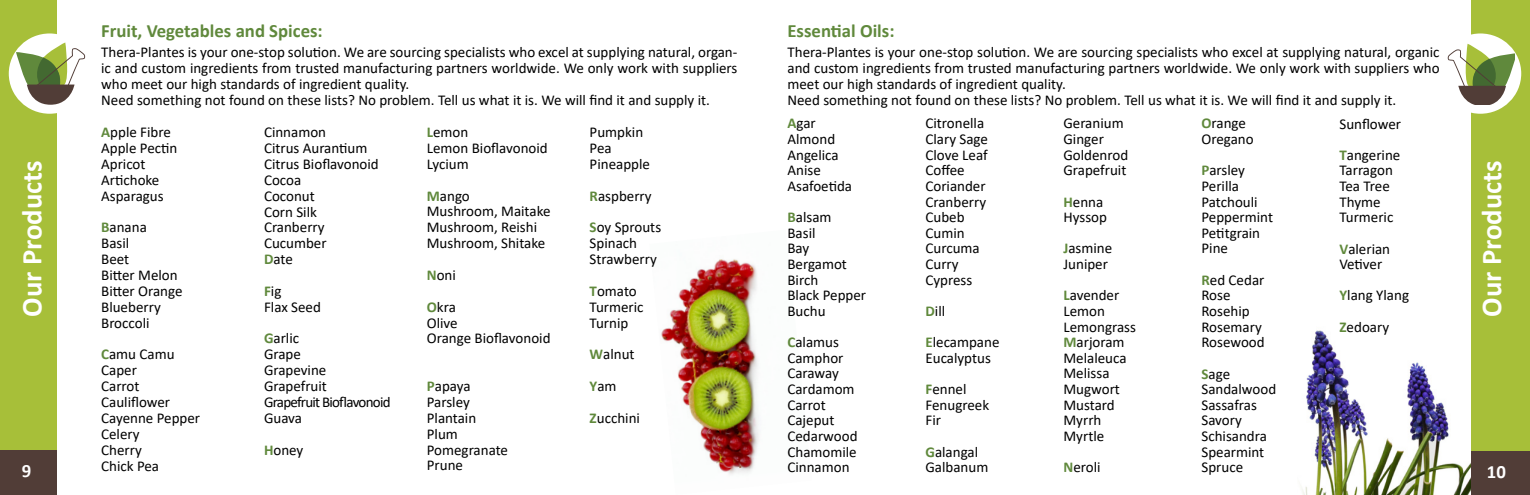
<style>
.page{position:relative;width:1530px;height:495px;background:#fff}
.page>*{position:absolute;margin:0;border:0;box-sizing:border-box;transform-origin:0 0}
.t1{font:700 28.75px "Calibri";color:#fff}
.t2{font:700 18.75px "Calibri";color:#60893c}
.t3{font:700 18.75px "Calibri";color:#fff}
.t4{font:15px/15.6px "Calibri";color:#000}
.s1{font-weight:700;color:#60893c}
</style>
<div class="page">
<img style="left:1302px;top:330px;width:169px;height:165px">
<img style="left:661px;top:259px;width:98px;height:215px">
<div style="left:1471px;top:0;width:59px;height:495px;background:#a7bf39"></div>
<div style="left:1440px;top:33px;width:81px;height:81px;background:#fff;border-radius:50%"></div>
<svg style="left:1448px;top:44px;width:66px;height:61px"></svg>
<div style="left:1471px;top:451px;width:59px;height:44px;background:#513d37"></div>
<div style="left:0;top:0;width:57px;height:495px;background:#a7bf39"></div>
<div style="left:0;top:450px;width:57px;height:45px;background:#513d37"></div>
<div style="left:9px;top:33px;width:81px;height:81px;background:#fff;border-radius:50%"></div>
<svg style="left:16px;top:42px;width:69px;height:63px"></svg>
<h1 class="t1" style="left:12px;top:317px;width:158px;rotate:-90deg">Our Products</h1>
<p class="t3" style="left:22px;top:458px;width:11px">9</p>
<p class="t2" style="left:101px;top:17px;width:223px">Fruit, Vegetables and Spices:</p>
<p class="t4" style="left:101px;top:43px;width:638px;line-height:16.2px">Thera-Plantes is your one-stop solution. We are sourcing specialists who excel at supplying natural, organ&shy;ic and custom ingredients from trusted manufacturing partners worldwide. We only work with suppliers who meet our high standards of ingredient quality.<br>Need something not found on these lists? No problem. Tell us what it is. We will find it and supply it.</p>
<p class="t4" style="left:101px;top:124px;width:78px"><span class="s1">A</span>pple Fibre<br>Apple Pectin<br>Apricot<br>Artichoke<br>Asparagus</p>
<p class="t4" style="left:101px;top:219px;width:83px"><span class="s1">B</span>anana<br>Basil<br>Beet<br>Bitter Melon<br>Bitter Orange<br>Blueberry<br>Broccoli</p>
<p class="t4" style="left:101px;top:346px;width:100px"><span class="s1">C</span>amu Camu<br>Caper<br>Carrot<br>Cauliflower<br>Cayenne Pepper<br>Celery<br>Cherry<br>Chick Pea</p>
<p class="t4" style="left:264px;top:124px;width:116px">Cinnamon<br>Citrus Aurantium<br>Citrus Bioflavonoid<br>Cocoa<br>Coconut<br>Corn Silk<br>Cranberry<br>Cucumber<br><span class="s1">D</span>ate</p>
<p class="t4" style="left:264px;top:283px;width:58px"><span class="s1">F</span>ig<br>Flax Seed</p>
<p class="t4" style="left:264px;top:330px;width:128px"><span class="s1">G</span>arlic<br>Grape<br>Grapevine<br>Grapefruit<br>Grapefruit Bioflavonoid<br>Guava</p>
<p class="t4" style="left:264px;top:441px;width:41px"><span class="s1">H</span>oney</p>
<p class="t4" style="left:427px;top:124px;width:122px"><span class="s1">L</span>emon<br>Lemon Bioflavonoid<br>Lycium</p>
<p class="t4" style="left:427px;top:187px;width:125px"><span class="s1">M</span>ango<br>Mushroom, Maitake<br>Mushroom, Reishi<br>Mushroom, Shitake</p>
<p class="t4" style="left:427px;top:259px;width:31px;line-height:31.8px"><span class="s1">N</span>oni<br><span class="s1">O</span>kra</p>
<p class="t4" style="left:427px;top:314px;width:125px">Olive<br>Orange Bioflavonoid</p>
<p class="t4" style="left:427px;top:378px;width:83px"><span class="s1">P</span>apaya<br>Parsley<br>Plantain<br>Plum<br>Pomegranate<br>Prune</p>
<p class="t4" style="left:590px;top:124px;width:62px">Pumpkin<br>Pea<br>Pineapple</p>
<p class="t4" style="left:590px;top:179px;width:73px;line-height:31.8px"><span class="s1">R</span>aspberry<br><span class="s1">S</span>oy Sprouts</p>
<p class="t4" style="left:590px;top:235px;width:69px">Spinach<br>Strawberry</p>
<p class="t4" style="left:590px;top:283px;width:55px"><span class="s1">T</span>omato<br>Turmeric<br>Turnip</p>
<p class="t4" style="left:590px;top:338px;width:52px;line-height:31.8px"><span class="s1">W</span>alnut<br><span class="s1">Y</span>am<br><span class="s1">Z</span>ucchini</p>
<p class="t2" style="left:788px;top:17px;width:109px">Essential Oils:</p>
<p class="t4" style="left:788px;top:43px;width:654px;line-height:16.2px">Thera-Plantes is your one-stop solution. We are sourcing specialists who excel at supplying natural, organic and custom ingredients from trusted manufacturing partners worldwide. We only work with suppliers who meet our high standards of ingredient quality.<br>Need something not found on these lists? No problem. Tell us what it is. We will find it and supply it.</p>
<p class="t4" style="left:787px;top:115px;width:66px"><span class="s1">A</span>gar<br>Almond<br>Angelica<br>Anise<br>Asafoetida</p>
<p class="t4" style="left:787px;top:209px;width:80px"><span class="s1">B</span>alsam<br>Basil<br>Bay<br>Bergamot<br>Birch<br>Black Pepper<br>Buchu</p>
<p class="t4" style="left:787px;top:334px;width:72px"><span class="s1">C</span>alamus<br>Camphor<br>Caraway<br>Cardamom<br>Carrot<br>Cajeput<br>Cedarwood<br>Chamomile<br>Cinnamon</p>
<p class="t4" style="left:925px;top:115px;width:64px">Citronella<br>Clary Sage<br>Clove Leaf<br>Coffee<br>Coriander<br>Cranberry<br>Cubeb<br>Cumin<br>Curcuma<br>Curry<br>Cypress</p>
<p class="t4" style="left:925px;top:295px;width:76px;line-height:31.2px"><span class="s1">D</span>ill<br><span class="s1">E</span>lecampane</p>
<p class="t4" style="left:925px;top:342px;width:67px;line-height:31.2px">Eucalyptus<br><span class="s1">F</span>ennel</p>
<p class="t4" style="left:925px;top:397px;width:65px">Fenugreek<br>Fir</p>
<p class="t4" style="left:925px;top:443px;width:64px"><span class="s1">G</span>alangal<br>Galbanum</p>
<p class="t4" style="left:1063px;top:115px;width:66px">Geranium<br>Ginger<br>Goldenrod<br>Grapefruit</p>
<p class="t4" style="left:1063px;top:193px;width:45px"><span class="s1">H</span>enna<br>Hyssop</p>
<p class="t4" style="left:1063px;top:240px;width:50px"><span class="s1">J</span>asmine<br>Juniper</p>
<p class="t4" style="left:1063px;top:287px;width:74px"><span class="s1">L</span>avender<br>Lemon<br>Lemongrass<br><span class="s1">M</span>arjoram<br>Melaleuca<br>Melissa<br>Mugwort<br>Mustard<br>Myrrh<br>Myrtle</p>
<p class="t4" style="left:1063px;top:459px;width:39px"><span class="s1">N</span>eroli</p>
<p class="t4" style="left:1201px;top:115px;width:54px"><span class="s1">O</span>range<br>Oregano</p>
<p class="t4" style="left:1201px;top:162px;width:73px"><span class="s1">P</span>arsley<br>Perilla<br>Patchouli<br>Peppermint<br>Petitgrain<br>Pine</p>
<p class="t4" style="left:1201px;top:272px;width:65px"><span class="s1">R</span>ed Cedar<br>Rose<br>Rosehip<br>Rosemary<br>Rosewood</p>
<p class="t4" style="left:1201px;top:365px;width:76px"><span class="s1">S</span>age<br>Sandalwood<br>Sassafras<br>Savory<br>Schisandra<br>Spearmint<br>Spruce</p>
<p class="t4" style="left:1339px;top:108px;width:63px;line-height:31.2px">Sunflower<br><span class="s1">T</span>angerine</p>
<p class="t4" style="left:1339px;top:162px;width:55px">Tarragon<br>Tea Tree<br>Thyme<br>Turmeric</p>
<p class="t4" style="left:1339px;top:240px;width:52px"><span class="s1">V</span>alerian<br>Vetiver</p>
<p class="t4" style="left:1339px;top:279px;width:71px;line-height:31.2px"><span class="s1">Y</span>lang Ylang<br><span class="s1">Z</span>edoary</p>
<h1 class="t1" style="left:1471px;top:317px;width:158px;rotate:-90deg">Our Products</h1>
<p class="t3" style="left:1487px;top:458px;width:21px">10</p>
</div>
